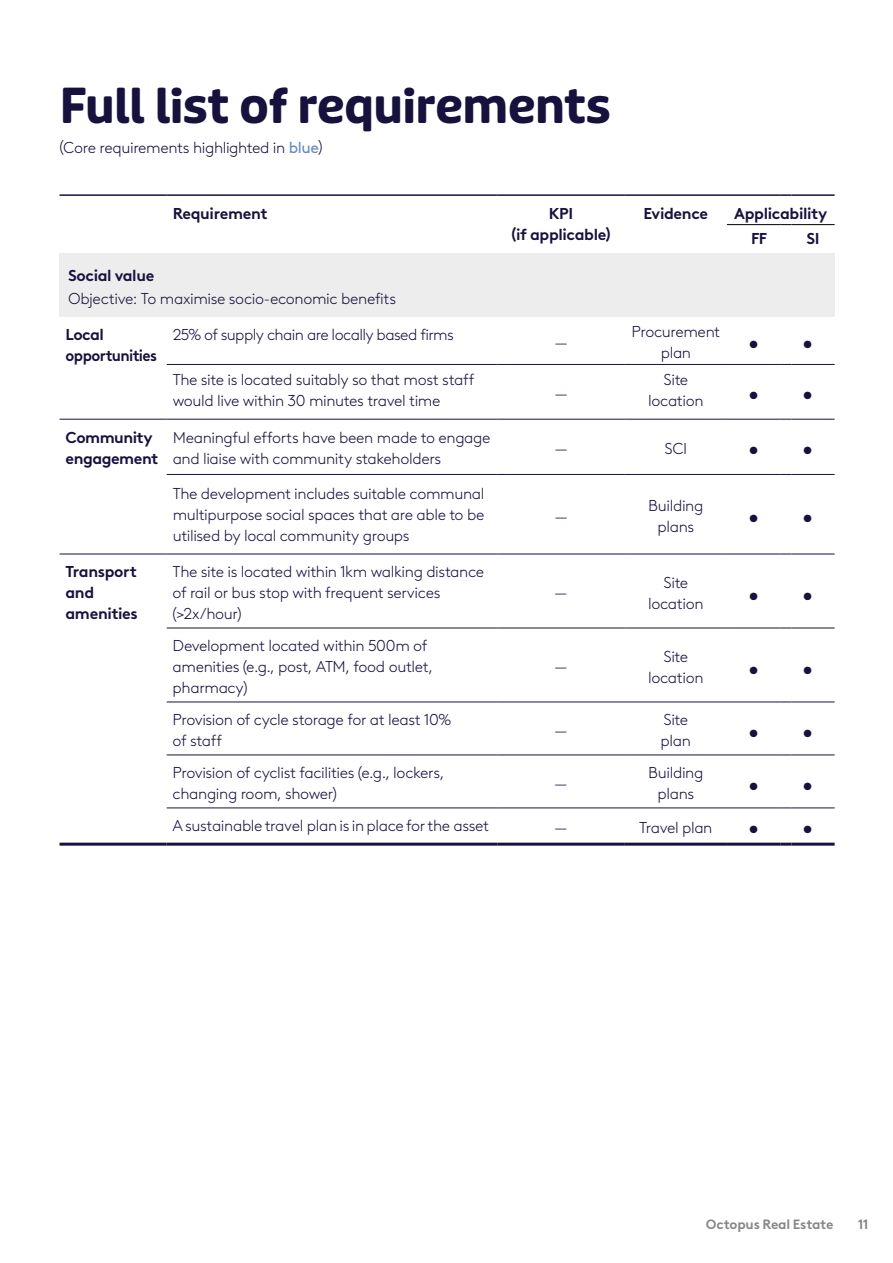
<style>
.page{position:relative;width:893px;height:1263px;background:#fff}
.page>*{position:absolute;margin:0;border:0;box-sizing:border-box;transform-origin:0 0}
.t1{font:700 48px "Puffin Display Soft";letter-spacing:-.01em;color:#17123d}
.t2{font:300 15.75px/21px "Brown LL";letter-spacing:-.025em;color:#17123d}
.t3{font:700 15.75px/21px "Brown LL";letter-spacing:-.025em;color:#17123d}
.t4{font:700 13.5px "Brown LL";letter-spacing:-.015em;color:#878787}
.s1{font-weight:400;color:#698ac7}
</style>
<div class="page">
<div style="left:60px;top:253px;width:775px;height:63px;background:#eeeded"></div>
<hr style="left:727px;top:224px;width:54px;height:1px;background:#000">
<hr style="left:791px;top:224px;width:44px;height:1px;background:#000">
<hr style="left:60px;top:419px;width:107px;height:1px;background:#17123d">
<hr style="left:167px;top:419px;width:330px;height:1px;background:#17123d">
<hr style="left:497px;top:419px;width:128px;height:1px;background:#17123d">
<hr style="left:625px;top:419px;width:102px;height:1px;background:#17123d">
<hr style="left:727px;top:419px;width:54px;height:1px;background:#17123d">
<hr style="left:791px;top:419px;width:44px;height:1px;background:#17123d">
<hr style="left:60px;top:554px;width:107px;height:1px;background:#17123d">
<hr style="left:167px;top:554px;width:330px;height:1px;background:#17123d">
<hr style="left:497px;top:554px;width:128px;height:1px;background:#17123d">
<hr style="left:625px;top:554px;width:102px;height:1px;background:#17123d">
<hr style="left:727px;top:554px;width:54px;height:1px;background:#17123d">
<hr style="left:791px;top:554px;width:44px;height:1px;background:#17123d">
<hr style="left:60px;top:194px;width:107px;height:2px;background:#17123d">
<hr style="left:167px;top:194px;width:330px;height:2px;background:#17123d">
<hr style="left:497px;top:194px;width:128px;height:2px;background:#17123d">
<hr style="left:625px;top:194px;width:102px;height:2px;background:#17123d">
<hr style="left:727px;top:194px;width:54px;height:2px;background:#17123d">
<svg style="left:781px;top:194px;width:10px;height:2px"></svg>
<hr style="left:791px;top:194px;width:44px;height:2px;background:#17123d">
<hr style="left:60px;top:843px;width:107px;height:3px;background:#17123d">
<hr style="left:167px;top:843px;width:330px;height:3px;background:#17123d">
<hr style="left:497px;top:843px;width:128px;height:3px;background:#17123d">
<hr style="left:625px;top:843px;width:102px;height:3px;background:#17123d">
<hr style="left:727px;top:843px;width:54px;height:3px;background:#17123d">
<svg style="left:781px;top:843px;width:10px;height:3px"></svg>
<hr style="left:791px;top:843px;width:44px;height:3px;background:#17123d">
<hr style="left:167px;top:628px;width:330px;height:1px;background:#17123d">
<hr style="left:497px;top:628px;width:128px;height:1px;background:#17123d">
<hr style="left:625px;top:628px;width:102px;height:1px;background:#17123d">
<hr style="left:727px;top:628px;width:54px;height:1px;background:#17123d">
<hr style="left:791px;top:628px;width:44px;height:1px;background:#17123d">
<hr style="left:167px;top:702px;width:330px;height:1px;background:#17123d">
<hr style="left:497px;top:702px;width:128px;height:1px;background:#17123d">
<hr style="left:625px;top:702px;width:102px;height:1px;background:#17123d">
<hr style="left:727px;top:702px;width:54px;height:1px;background:#17123d">
<hr style="left:791px;top:702px;width:44px;height:1px;background:#17123d">
<hr style="left:167px;top:755px;width:330px;height:1px;background:#17123d">
<hr style="left:497px;top:755px;width:128px;height:1px;background:#17123d">
<hr style="left:625px;top:755px;width:102px;height:1px;background:#17123d">
<hr style="left:727px;top:755px;width:54px;height:1px;background:#17123d">
<hr style="left:791px;top:755px;width:44px;height:1px;background:#17123d">
<hr style="left:167px;top:808px;width:330px;height:1px;background:#17123d">
<hr style="left:497px;top:808px;width:128px;height:1px;background:#17123d">
<hr style="left:625px;top:808px;width:102px;height:1px;background:#17123d">
<hr style="left:727px;top:808px;width:54px;height:1px;background:#17123d">
<hr style="left:791px;top:808px;width:44px;height:1px;background:#17123d">
<hr style="left:167px;top:474px;width:330px;height:1px;background:#17123d">
<hr style="left:497px;top:474px;width:128px;height:1px;background:#17123d">
<hr style="left:625px;top:474px;width:102px;height:1px;background:#17123d">
<hr style="left:727px;top:474px;width:54px;height:1px;background:#17123d">
<hr style="left:791px;top:474px;width:44px;height:1px;background:#17123d">
<hr style="left:167px;top:364px;width:330px;height:1px;background:#17123d">
<hr style="left:497px;top:364px;width:128px;height:1px;background:#17123d">
<hr style="left:625px;top:364px;width:102px;height:1px;background:#17123d">
<hr style="left:727px;top:364px;width:54px;height:1px;background:#17123d">
<hr style="left:791px;top:364px;width:44px;height:1px;background:#17123d">
<h1 class="t1" style="left:60px;top:77px;width:553px">Full list of requirements</h1>
<p class="t2" style="left:60px;top:136px;width:265px">(Core requirements highlighted in <span class="s1">blue</span>)</p>
<p class="t3" style="left:173px;top:201px;width:96px">Requirement</p>
<p class="t3" style="left:511px;top:201px;width:101px;text-align:center">KPI<br>(if applicable)</p>
<p class="t3" style="left:644px;top:201px;width:66px">Evidence</p>
<p class="t3" style="left:751px;top:199px;width:78px;line-height:25.2px;text-indent:-17px">Applicability<br>FF</p>
<p class="t3" style="left:806px;top:226px;width:15px">SI</p>
<p class="t3" style="left:68px;top:263px;width:88px">Social value</p>
<p class="t2" style="left:68px;top:287px;width:330px">Objective: To maximise socio-economic benefits</p>
<p class="t3" style="left:66px;top:323px;width:93px">Local opportunities</p>
<p class="t2" style="left:173px;top:323px;width:283px">25% of supply chain are locally based firms</p>
<p class="t2" style="left:173px;top:369px;width:303px">The site is located suitably so that most staff would live within 30 minutes travel time</p>
<p class="t3" style="left:66px;top:425px;width:94px">Community engagement</p>
<p class="t2" style="left:173px;top:426px;width:319px">Meaningful efforts have been made to engage and liaise with community stakeholders</p>
<p class="t2" style="left:173px;top:482px;width:313px;text-align:justify">The development includes suitable communal multipurpose social spaces that are able to be utilised by local community groups</p>
<p class="t3" style="left:65px;top:560px;width:74px">Transport and amenities</p>
<p class="t2" style="left:173px;top:561px;width:313px">The site is located within 1km walking distance of rail or bus stop with frequent services (&gt;2x/hour)</p>
<p class="t2" style="left:173px;top:634px;width:262px">Development located within 500m of amenities (e.g., post, ATM, food outlet, pharmacy)</p>
<p class="t2" style="left:173px;top:708px;width:280px">Provision of cycle storage for at least 10% of staff</p>
<p class="t2" style="left:173px;top:761px;width:273px">Provision of cyclist facilities (e.g., lockers, changing room, shower)</p>
<p class="t2" style="left:554px;top:331px;width:15px">—</p>
<p class="t2" style="left:554px;top:382px;width:15px">—</p>
<p class="t2" style="left:632px;top:321px;width:90px;text-align:center">Procurement plan</p>
<p class="t2" style="left:648px;top:369px;width:57px;text-align:center">Site location</p>
<p class="t2" style="left:749px;top:331px;width:11px">•</p>
<p class="t2" style="left:803px;top:331px;width:11px">•</p>
<p class="t2" style="left:749px;top:382px;width:11px">•</p>
<p class="t2" style="left:803px;top:382px;width:11px">•</p>
<p class="t2" style="left:554px;top:437px;width:15px">—</p>
<p class="t2" style="left:665px;top:437px;width:24px">SCI</p>
<p class="t2" style="left:749px;top:437px;width:11px">•</p>
<p class="t2" style="left:803px;top:437px;width:11px">•</p>
<p class="t2" style="left:554px;top:505px;width:15px">—</p>
<p class="t2" style="left:648px;top:494px;width:57px;text-align:center">Building plans</p>
<p class="t2" style="left:749px;top:505px;width:11px">•</p>
<p class="t2" style="left:803px;top:505px;width:11px">•</p>
<p class="t2" style="left:554px;top:582px;width:15px">—</p>
<p class="t2" style="left:648px;top:571px;width:57px;text-align:center">Site location</p>
<p class="t2" style="left:749px;top:583px;width:11px">•</p>
<p class="t2" style="left:803px;top:583px;width:11px">•</p>
<p class="t2" style="left:554px;top:655px;width:15px">—</p>
<p class="t2" style="left:648px;top:645px;width:57px;text-align:center">Site location</p>
<p class="t2" style="left:749px;top:657px;width:11px">•</p>
<p class="t2" style="left:803px;top:657px;width:11px">•</p>
<p class="t2" style="left:554px;top:719px;width:15px">—</p>
<p class="t2" style="left:661px;top:708px;width:32px">Site plan</p>
<p class="t2" style="left:749px;top:720px;width:11px">•</p>
<p class="t2" style="left:803px;top:720px;width:11px">•</p>
<p class="t2" style="left:554px;top:772px;width:15px">—</p>
<p class="t2" style="left:648px;top:761px;width:57px;text-align:center">Building plans</p>
<p class="t2" style="left:749px;top:773px;width:11px">•</p>
<p class="t2" style="left:803px;top:773px;width:11px">•</p>
<p class="t2" style="left:173px;top:814px;width:318px">A sustainable travel plan is in place for the asset</p>
<p class="t2" style="left:554px;top:816px;width:15px">—</p>
<p class="t2" style="left:639px;top:816px;width:75px">Travel plan</p>
<p class="t2" style="left:749px;top:816px;width:11px">•</p>
<p class="t2" style="left:803px;top:816px;width:11px">•</p>
<p class="t4" style="left:706px;top:1214px;width:129px">Octopus Real Estate</p>
<p class="t4" style="left:858px;top:1214px;width:12px">11</p>
</div>
